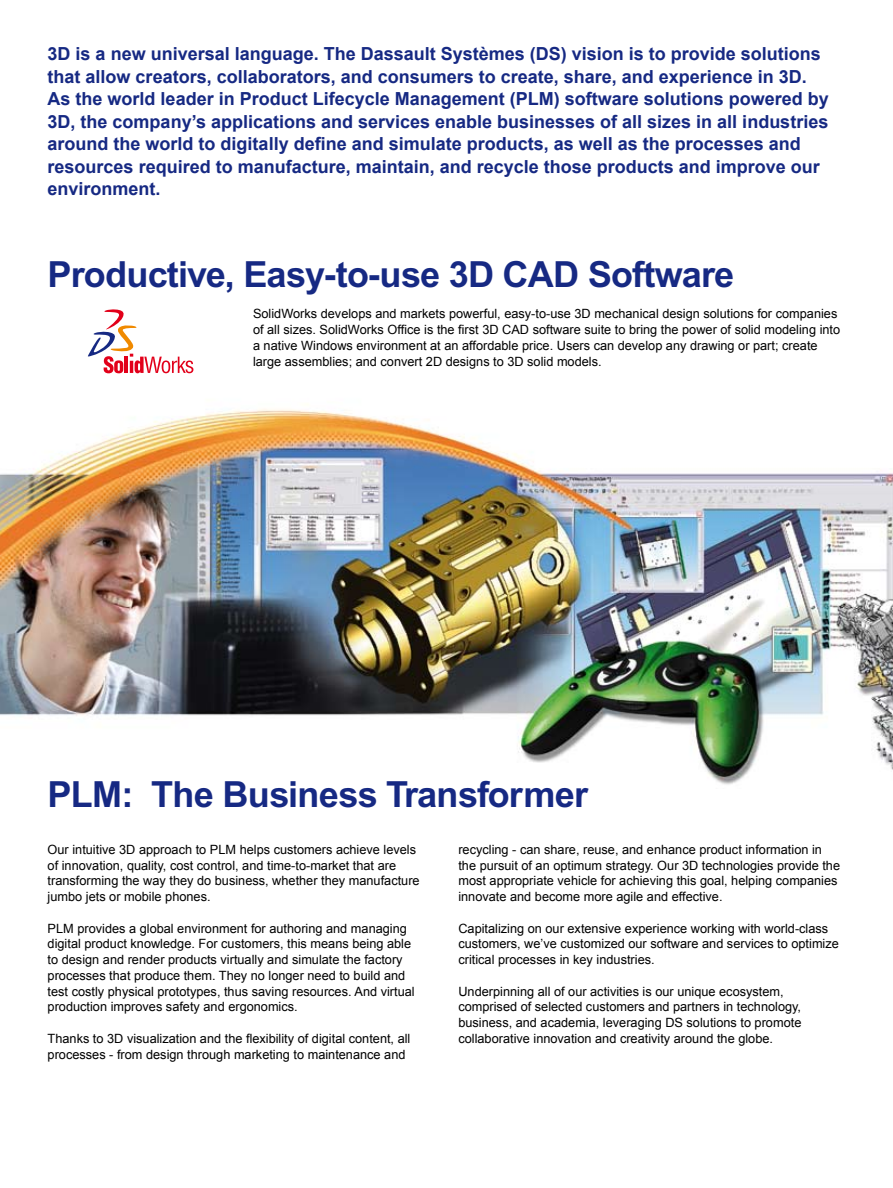
<style>
.page{position:relative;width:893px;height:1188px;background:#fff}
.page>*{position:absolute;margin:0;border:0;box-sizing:border-box;transform-origin:0 0}
.t1{font:700 36px "Arial";letter-spacing:-.02em;color:#162983}
.t2{font:700 18px/22.5px "Arial";color:#162983}
.t3{font:12.75px/15.8px "Arial";color:#000}
</style>
<div class="page">
<img style="left:0;top:356px;width:893px;height:429px">
<svg style="left:88px;top:309px;width:105px;height:64px"></svg>
<p class="t2" style="left:48px;top:43px;width:783px">3D is a new universal language. The Dassault Systèmes (DS) vision is to provide solutions that allow creators, collaborators, and consumers to create, share, and experience in 3D.<br>As the world leader in Product Lifecycle Management (PLM) software solutions powered by 3D, the company’s applications and services enable businesses of all sizes in all industries around the world to digitally define and simulate products, as well as the processes and resources required to manufacture, maintain, and recycle those products and improve our environment.</p>
<h1 class="t1" style="left:48px;top:253px;width:688px">Productive, Easy-to-use 3D CAD Software</h1>
<p class="t3" style="left:253px;top:306px;width:589px">SolidWorks develops and markets powerful, easy-to-use 3D mechanical design solutions for companies of all sizes. SolidWorks Office is the first 3D CAD software suite to bring the power of solid modeling into a native Windows environment at an affordable price. Users can develop any drawing or part; create large assemblies; and convert 2D designs to 3D solid models.</p>
<h1 class="t1" style="left:48px;top:773px;width:542px">PLM: The Business Transformer</h1>
<p class="t3" style="left:458px;top:841px;width:383px">recycling - can share, reuse, and enhance product information in the pursuit of an optimum strategy. Our 3D technologies provide the most appropriate vehicle for achieving this goal, helping companies innovate and become more agile and effective.</p>
<p class="t3" style="left:458px;top:920px;width:382px">Capitalizing on our extensive experience working with world-class customers, we’ve customized our software and services to optimize critical processes in key industries.</p>
<p class="t3" style="left:458px;top:983px;width:344px">Underpinning all of our activities is our unique ecosystem, comprised of selected customers and partners in technology, business, and academia, leveraging DS solutions to promote collaborative innovation and creativity around the globe.</p>
<p class="t3" style="left:48px;top:841px;width:374px">Our intuitive 3D approach to PLM helps customers achieve levels of innovation, quality, cost control, and time-to-market that are transforming the way they do business, whether they manufacture jumbo jets or mobile phones.</p>
<p class="t3" style="left:48px;top:920px;width:369px">PLM provides a global environment for authoring and managing digital product knowledge. For customers, this means being able to design and render products virtually and simulate the factory processes that produce them. They no longer need to build and test costly physical prototypes, thus saving resources. And virtual production improves safety and ergonomics.</p>
<p class="t3" style="left:48px;top:1030px;width:364px">Thanks to 3D visualization and the flexibility of digital content, all processes - from design through marketing to maintenance and</p>
</div>
